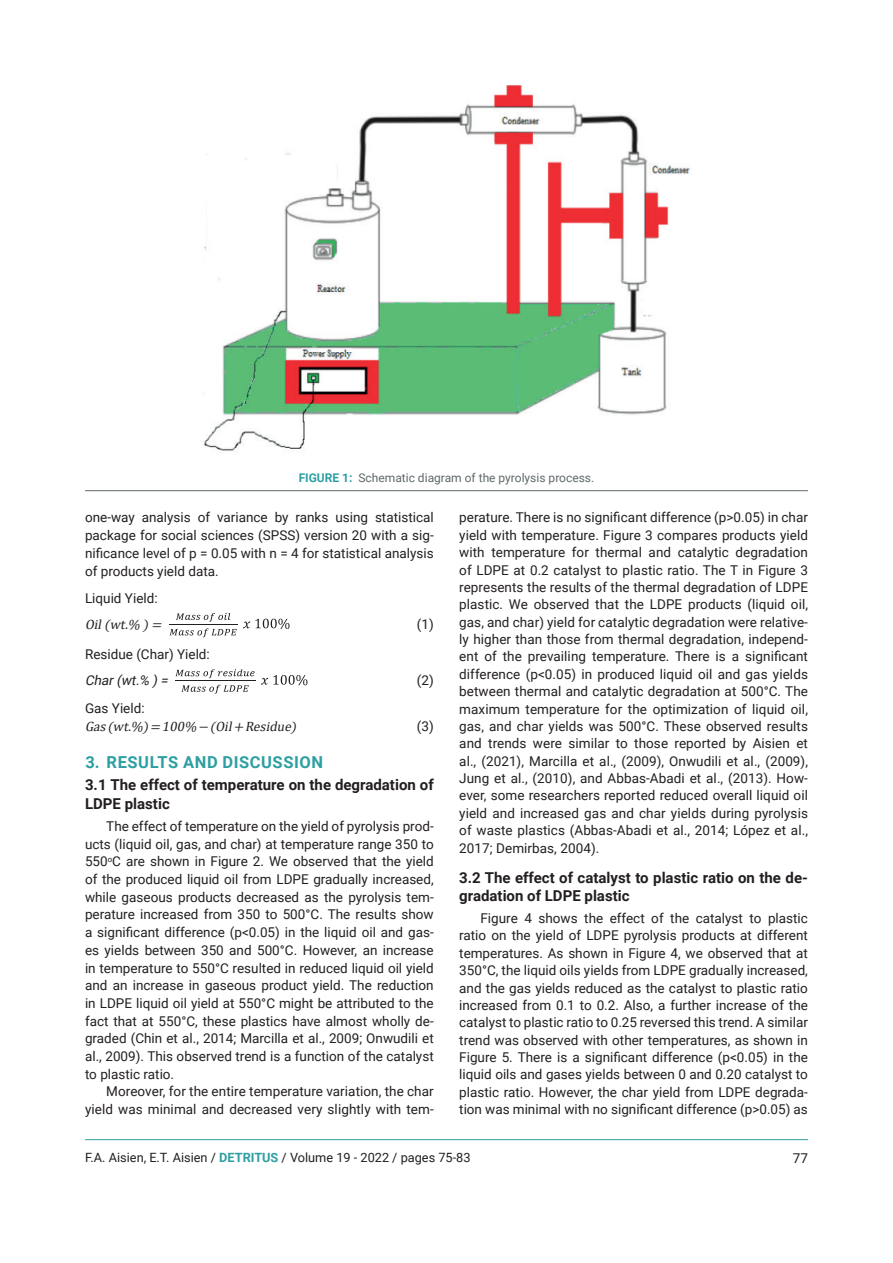
<style>
.page{position:relative;width:893px;height:1263px;background:#fff}
.page>*{position:absolute;margin:0;border:0;box-sizing:border-box;transform-origin:0 0}
.t1{font:16.5px "Arial";color:#231f20}
.t2{font:700 16.5px "Roboto";letter-spacing:.035em;color:#2d9fa2}
.t3{font:700 15px/18.5px "Roboto";color:#231f20}
.t4{font:13.5px/17.4px "Roboto";color:#231f20;text-align:justify}
.t5{font:italic 13.5px "Cambria Math";color:#231f20}
.t6{font:italic 13.5px "Roboto";color:#231f20}
.t7{font:12.75px "Roboto";color:#231f20}
.t8{font:12px "Roboto";color:#5f686b}
.s1{font-weight:700;color:#2d9fa2}
</style>
<div class="page">
<hr style="left:85px;top:1139px;width:723px;height:1px;background:#2d9fa2">
<img style="left:204px;top:85px;width:487px;height:368px">
<hr style="left:85px;top:490px;width:723px;height:1px;background:#5f686b">
<svg style="left:176px;top:613px;width:54px;height:9px"></svg>
<svg style="left:170px;top:628px;width:67px;height:9px"></svg>
<hr style="left:169px;top:624px;width:68px;height:1px;background:#231f20">
<svg style="left:243px;top:619px;width:47px;height:10px"></svg>
<svg style="left:175px;top:669px;width:80px;height:9px"></svg>
<svg style="left:181px;top:685px;width:68px;height:9px"></svg>
<hr style="left:175px;top:680px;width:80px;height:1px;background:#231f20">
<svg style="left:261px;top:675px;width:46px;height:10px"></svg>
<p class="t8" style="left:299px;top:469px;width:297px"><span class="s1">FIGURE 1:</span> Schematic diagram of the pyrolysis process.</p>
<p class="t1" style="left:236px;top:472px;width:387px">Figure 1. Schematic diagram of the pyrolysis process</p>
<p class="t4" style="left:85px;top:508px;width:350px">one-way analysis of variance by ranks using statistical package for social sciences (SPSS) version 20 with a sig&shy;nificance level of p = 0.05 with n = 4 for statistical analysis of products yield data.</p>
<p class="t4" style="left:85px;top:589px;width:74px">Liquid Yield:</p>
<p class="t5" style="left:85px;top:616px;width:91px">Oil(wt.%)=</p>
<p class="t4" style="left:417px;top:615px;width:18px">(1)</p>
<p class="t4" style="left:85px;top:645px;width:126px">Residue (Char) Yield:</p>
<p class="t6" style="left:85px;top:671px;width:88px">Char(wt.% )=</p>
<p class="t4" style="left:417px;top:671px;width:18px">(2)</p>
<p class="t4" style="left:85px;top:699px;width:61px">Gas Yield:</p>
<p class="t5" style="left:85px;top:718px;width:226px">Gas(wt.%)=100%−(Oil+Residue)</p>
<p class="t4" style="left:417px;top:716px;width:18px">(3)</p>
<p class="t2" style="left:85px;top:750px;width:239px">3. RESULTS AND DISCUSSION</p>
<p class="t3" style="left:85px;top:775px;width:350px">3.1 The effect of temperature on the degradation of<br>LDPE plastic</p>
<p class="t4" style="left:85px;top:817px;width:350px;text-indent:21px">The effect of temperature on the yield of pyrolysis prod&shy;ucts (liquid oil, gas, and char) at temperature range 350 to 550<sup>o</sup>C are shown in Figure 2. We observed that the yield of the produced liquid oil from LDPE gradually increased, while gaseous products decreased as the pyrolysis tem&shy;perature increased from 350 to 500°C. The results show a significant difference (p&lt;0.05) in the liquid oil and gas&shy;es yields between 350 and 500°C. However, an increase in temperature to 550°C resulted in reduced liquid oil yield and an increase in gaseous product yield. The reduction in LDPE liquid oil yield at 550°C might be attributed to the fact that at 550°C, these plastics have almost wholly de&shy;graded (Chin et al., 2014; Marcilla et al., 2009; Onwudili et al., 2009). This observed trend is a function of the catalyst to plastic ratio.</p>
<p class="t4" style="left:85px;top:1082px;width:350px;text-align:right">Moreover, for the entire temperature variation, the char yield was minimal and decreased very slightly with tem-</p>
<p class="t4" style="left:459px;top:508px;width:350px">perature. There is no significant difference (p&gt;0.05) in char yield with temperature. Figure 3 compares products yield with temperature for thermal and catalytic degradation of LDPE at 0.2 catalyst to plastic ratio. The T in Figure 3 represents the results of the thermal degradation of LDPE plastic. We observed that the LDPE products (liquid oil, gas, and char) yield for catalytic degradation were relative&shy;ly higher than those from thermal degradation, independ&shy;ent of the prevailing temperature. There is a significant difference (p&lt;0.05) in produced liquid oil and gas yields between thermal and catalytic degradation at 500°C. The maximum temperature for the optimization of liquid oil, gas, and char yields was 500°C. These observed results and trends were similar to those reported by Aisien et al., (2021), Marcilla et al., (2009), Onwudili et al., (2009), Jung et al., (2010), and Abbas-Abadi et al., (2013). How&shy;ever, some researchers reported reduced overall liquid oil yield and increased gas and char yields during pyrolysis of waste plastics (Abbas-Abadi et al., 2014; López et al., 2017; Demirbas, 2004).</p>
<p class="t3" style="left:459px;top:868px;width:350px">3.2 The effect of catalyst to plastic ratio on the de&shy;gradation of LDPE plastic</p>
<p class="t4" style="left:459px;top:909px;width:350px;text-indent:21px">Figure 4 shows the effect of the catalyst to plastic ratio on the yield of LDPE pyrolysis products at different temperatures. As shown in Figure 4, we observed that at 350°C, the liquid oils yields from LDPE gradually increased, and the gas yields reduced as the catalyst to plastic ratio increased from 0.1 to 0.2. Also, a further increase of the catalyst to plastic ratio to 0.25 reversed this trend. A similar trend was observed with other temperatures, as shown in Figure 5. There is a significant difference (p&lt;0.05) in the liquid oils and gases yields between 0 and 0.20 catalyst to plastic ratio. However, the char yield from LDPE degrada&shy;tion was minimal with no significant difference (p&gt;0.05) as</p>
<p class="t7" style="left:85px;top:1148px;width:387px">F.A. Aisien, E.T. Aisien / <span class="s1">DETRITUS</span> / Volume 19 - 2022 / pages 75-83</p>
<p class="t4" style="left:793px;top:1148px;width:17px">77</p>
</div>
